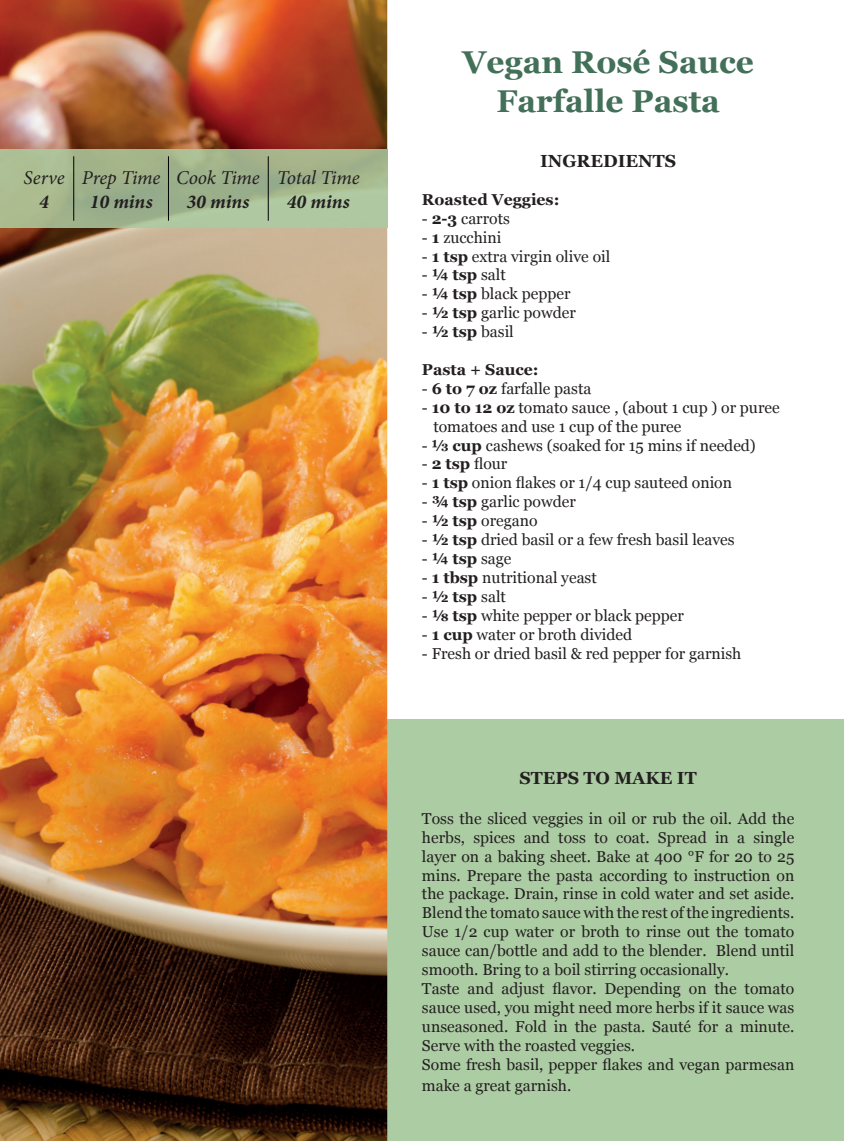
<style>
.page{position:relative;width:844px;height:1141px;background:#fff}
.page>*{position:absolute;margin:0;border:0;box-sizing:border-box;transform-origin:0 0}
.t1{font:700 31.5px/38.5px "Georgia";color:#437059;text-align:center}
.t2{font:italic 19.6px "Minion Pro";letter-spacing:-.01em;color:#231f20}
.t3{font:italic 700 19.6px "Minion Pro";color:#231f20}
.t4{font:700 17.5px "Georgia";color:#231f20}
.t5{font:15.75px/18.9px "Georgia";color:#231f20}
.t6{font:700 15.75px "Georgia";color:#231f20}
.s1{font-weight:700}
</style>
<div class="page">
<div style="left:387px;top:719px;width:456px;height:422px;background:#accca3"></div>
<img style="left:0;top:0;width:387px;height:1141px">
<img style="left:0;top:150px;width:387px;height:77px">
<hr style="left:73px;top:156px;width:1px;height:65px;background:#000">
<hr style="left:168px;top:156px;width:1px;height:65px;background:#000">
<hr style="left:268px;top:156px;width:1px;height:65px;background:#000">
<p class="t2" style="left:24px;top:165px;width:43px">Serve</p>
<p class="t3" style="left:39px;top:188px;width:11px">4</p>
<p class="t2" style="left:82px;top:165px;width:80px">Prep Time</p>
<p class="t3" style="left:90px;top:188px;width:64px">10 mins</p>
<p class="t2" style="left:176px;top:165px;width:85px">Cook Time</p>
<p class="t3" style="left:186px;top:188px;width:64px">30 mins</p>
<p class="t2" style="left:277px;top:165px;width:84px">Total Time</p>
<p class="t3" style="left:287px;top:188px;width:64px">40 mins</p>
<h1 class="t1" style="left:462px;top:42px;width:293px">Vegan Rosé Sauce<br>Farfalle Pasta</h1>
<p class="t4" style="left:540px;top:148px;width:138px">INGREDIENTS</p>
<p class="t6" style="left:422px;top:187px;width:139px">Roasted Veggies:</p>
<p class="t5" style="left:422px;top:208px;width:89px">- <span class="s1">2-3</span> carrots</p>
<p class="t5" style="left:422px;top:227px;width:81px">- <span class="s1">1</span> zucchini</p>
<p class="t5" style="left:422px;top:246px;width:190px">- <span class="s1">1 tsp</span> extra virgin olive oil</p>
<p class="t5" style="left:422px;top:265px;width:85px">- <span class="s1">¼ tsp</span> salt</p>
<p class="t5" style="left:422px;top:284px;width:150px">- <span class="s1">¼ tsp</span> black pepper</p>
<p class="t5" style="left:422px;top:303px;width:155px">- <span class="s1">½ tsp</span> garlic powder</p>
<p class="t5" style="left:422px;top:322px;width:93px">- <span class="s1">½ tsp</span> basil</p>
<p class="t6" style="left:422px;top:358px;width:118px">Pasta + Sauce:</p>
<p class="t5" style="left:422px;top:378px;width:171px">- <span class="s1">6 to 7 oz</span> farfalle pasta</p>
<p class="t5" style="left:433px;top:397px;width:348px;text-indent:-11px">- <span class="s1">10 to 12 oz</span> tomato sauce , (about 1 cup ) or puree tomatoes and use 1 cup of the puree</p>
<p class="t5" style="left:422px;top:435px;width:335px">- <span class="s1">⅓ cup</span> cashews (soaked for 15 mins if needed)</p>
<p class="t5" style="left:422px;top:454px;width:87px">- <span class="s1">2 tsp</span> flour</p>
<p class="t5" style="left:422px;top:473px;width:311px">- <span class="s1">1 tsp</span> onion flakes or 1/4 cup sauteed onion</p>
<p class="t5" style="left:422px;top:492px;width:155px">- <span class="s1">¾ tsp</span> garlic powder</p>
<p class="t5" style="left:422px;top:511px;width:117px">- <span class="s1">½ tsp</span> oregano</p>
<p class="t5" style="left:422px;top:529px;width:314px">- <span class="s1">½ tsp</span> dried basil or a few fresh basil leaves</p>
<p class="t5" style="left:422px;top:548px;width:91px">- <span class="s1">¼ tsp</span> sage</p>
<p class="t5" style="left:422px;top:567px;width:176px">- <span class="s1">1 tbsp</span> nutritional yeast</p>
<p class="t5" style="left:422px;top:586px;width:85px">- <span class="s1">½ tsp</span> salt</p>
<p class="t5" style="left:422px;top:605px;width:263px">- <span class="s1">⅛ tsp</span> white pepper or black pepper</p>
<p class="t5" style="left:422px;top:624px;width:212px">- <span class="s1">1 cup</span> water or broth divided</p>
<p class="t5" style="left:422px;top:643px;width:321px">- Fresh or dried basil &amp; red pepper for garnish</p>
<p class="t4" style="left:519px;top:765px;width:179px">STEPS TO MAKE IT</p>
<p class="t5" style="left:422px;top:808px;width:374px">Toss the sliced veggies in oil or rub the oil. Add the herbs, spices and toss to coat. Spread in a single layer on a baking sheet. Bake at 400 °F for 20 to 25 mins. Prepare the pasta according to instruction on the package. Drain, rinse in cold water and set aside.<br>Blend the tomato sauce with the rest of the ingredients.<br>Use 1/2 cup water or broth to rinse out the tomato sauce can/bottle and add to the blender. Blend until smooth. Bring to a boil stirring occasionally.<br>Taste and adjust flavor. Depending on the tomato sauce used, you might need more herbs if it sauce was unseasoned. Fold in the pasta. Sauté for a minute.<br>Serve with the roasted veggies.<br>Some fresh basil, pepper flakes and vegan parmesan</p>
<p class="t5" style="left:422px;top:1075px;width:151px">make a great garnish.</p>
</div>
